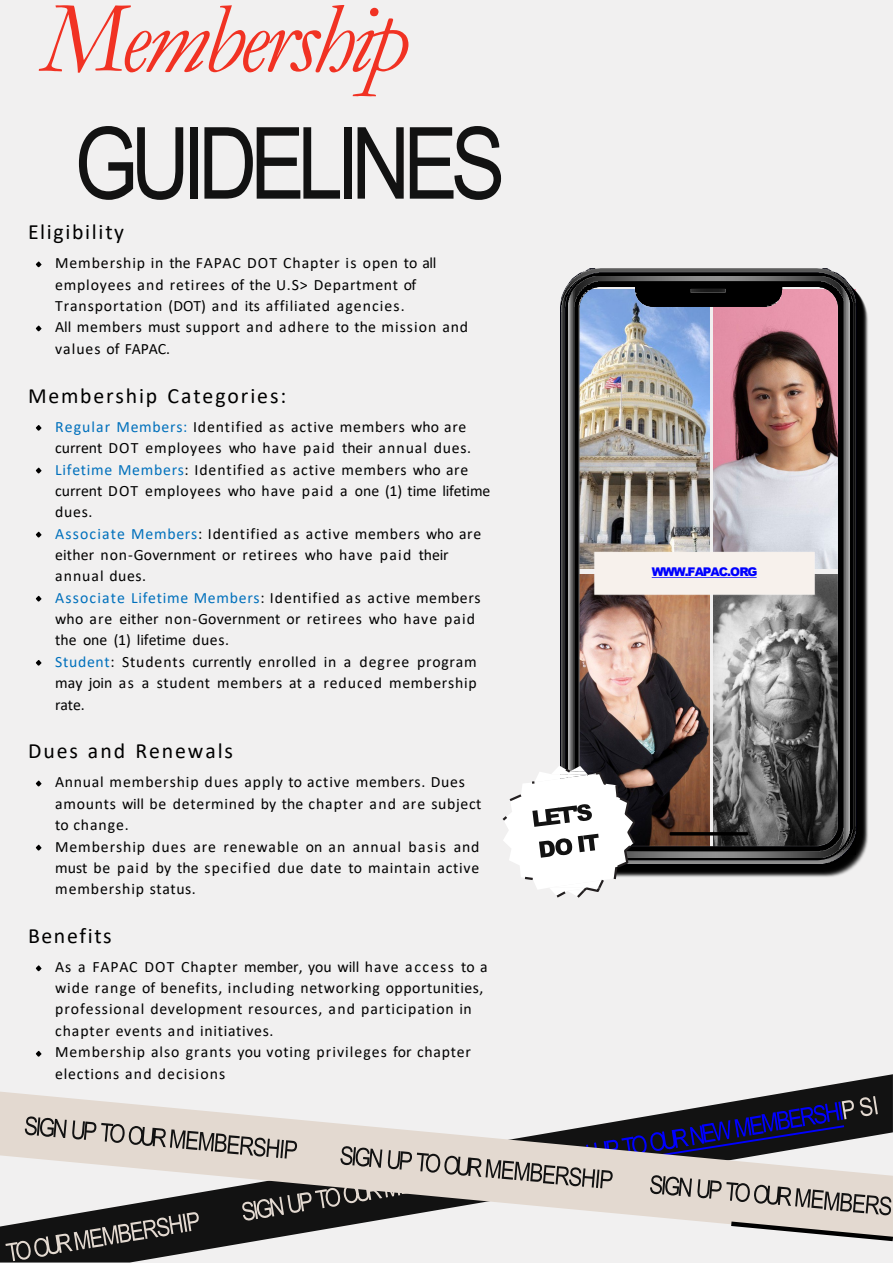
<style>
.page{position:relative;width:893px;height:1264px;background:#fff}
.page>*{position:absolute;margin:0;border:0;box-sizing:border-box;transform-origin:0 0}
.t1{font:italic 101.25px "Garamond";letter-spacing:-.05em;color:#f13223}
.t2{font:99.75px "Arial Narrow";letter-spacing:-.07em;color:#121212}
.t3{font:21.75px "Calibri";letter-spacing:.085em;color:#000}
.t4{font:15.75px/21.3px "Calibri";letter-spacing:.05em;color:#000}
.t5{font:900 12px "Arial";letter-spacing:-.085em;color:#00f}
.s1{color:#0070bc}
</style>
<div class="page">
<div style="left:0;top:0;width:893px;height:1262px;background:#f1f0f0"></div>
<svg style="left:36px;top:262px;width:5px;height:5px"></svg>
<svg style="left:36px;top:326px;width:5px;height:5px"></svg>
<svg style="left:36px;top:425px;width:5px;height:6px"></svg>
<svg style="left:36px;top:468px;width:5px;height:5px"></svg>
<svg style="left:36px;top:532px;width:5px;height:5px"></svg>
<svg style="left:36px;top:596px;width:5px;height:5px"></svg>
<svg style="left:36px;top:660px;width:5px;height:5px"></svg>
<svg style="left:0;top:1074px;width:892px;height:188px"></svg>
<svg style="left:0;top:1091px;width:892px;height:148px"></svg>
<svg style="left:5px;top:1096px;width:888px;height:165px"></svg>
<img style="left:560px;top:268px;width:308px;height:609px">
<img style="left:562px;top:269px;width:293px;height:595px">
<svg style="left:843px;top:276px;width:9px;height:581px;background:#393939"></svg>
<img style="left:637px;top:849px;width:206px;height:8px">
<img style="left:568px;top:276px;width:281px;height:573px">
<svg style="left:669px;top:832px;width:79px;height:3px"></svg>
<svg style="left:502px;top:765px;width:135px;height:133px"></svg>
<svg style="left:36px;top:781px;width:5px;height:5px"></svg>
<svg style="left:36px;top:845px;width:5px;height:5px"></svg>
<svg style="left:36px;top:965px;width:5px;height:6px"></svg>
<svg style="left:36px;top:1051px;width:5px;height:5px"></svg>
<h2 class="t1" style="left:41px;top:-30px;width:368px">Membership</h2>
<p class="t2" style="left:74px;top:90px;width:432px">GUIDELINES</p>
<p class="t3" style="left:28px;top:217px;width:98px">Eligibility</p>
<p class="t4" style="left:55px;top:252px;width:383px">Membership in the FAPAC DOT Chapter is open to all employees and retirees of the U.S&gt; Department of<br>Transportation (DOT) and its affiliated agencies.</p>
<p class="t4" style="left:55px;top:316px;width:414px">All members must support and adhere to the mission and values of FAPAC.</p>
<p class="t3" style="left:28px;top:380px;width:260px">Membership Categories:</p>
<p class="t4" style="left:55px;top:415px;width:436px"><span class="s1">Regular Members:</span> Identified as active members who are current DOT employees who have paid their annual dues.<br><span class="s1">Lifetime Members</span>: Identified as active members who are current DOT employees who have paid a one (1) time lifetime dues.</p>
<p class="t4" style="left:55px;top:522px;width:427px"><span class="s1">Associate Members</span>: Identified as active members who are either non-Government or retirees who have paid their annual dues.</p>
<p class="t4" style="left:55px;top:586px;width:427px"><span class="s1">Associate Lifetime Members</span>: Identified as active members who are either non-Government or retirees who have paid the one (1) lifetime dues.</p>
<p class="t4" style="left:55px;top:650px;width:423px;text-align:justify"><span class="s1">Student</span>: Students currently enrolled in a degree program may join as a student members at a reduced membership rate.</p>
<p class="t3" style="left:28px;top:736px;width:207px">Dues and Renewals</p>
<p class="t4" style="left:55px;top:771px;width:428px">Annual membership dues apply to active members. Dues amounts will be determined by the chapter and are subject to change.</p>
<p class="t4" style="left:55px;top:835px;width:426px;text-align:justify">Membership dues are renewable on an annual basis and must be paid by the specified due date to maintain active membership status.</p>
<p class="t3" style="left:28px;top:920px;width:85px">Benefits</p>
<p class="t4" style="left:55px;top:955px;width:434px">As a FAPAC DOT Chapter member, you will have access to a wide range of benefits, including networking opportunities, professional development resources, and participation in chapter events and initiatives.</p>
<p class="t4" style="left:55px;top:1041px;width:417px">Membership also grants you voting privileges for chapter elections and decisions</p>
<p class="t5" style="left:651px;top:562px;width:107px">WWW.FAPAC.ORG</p>
</div>
